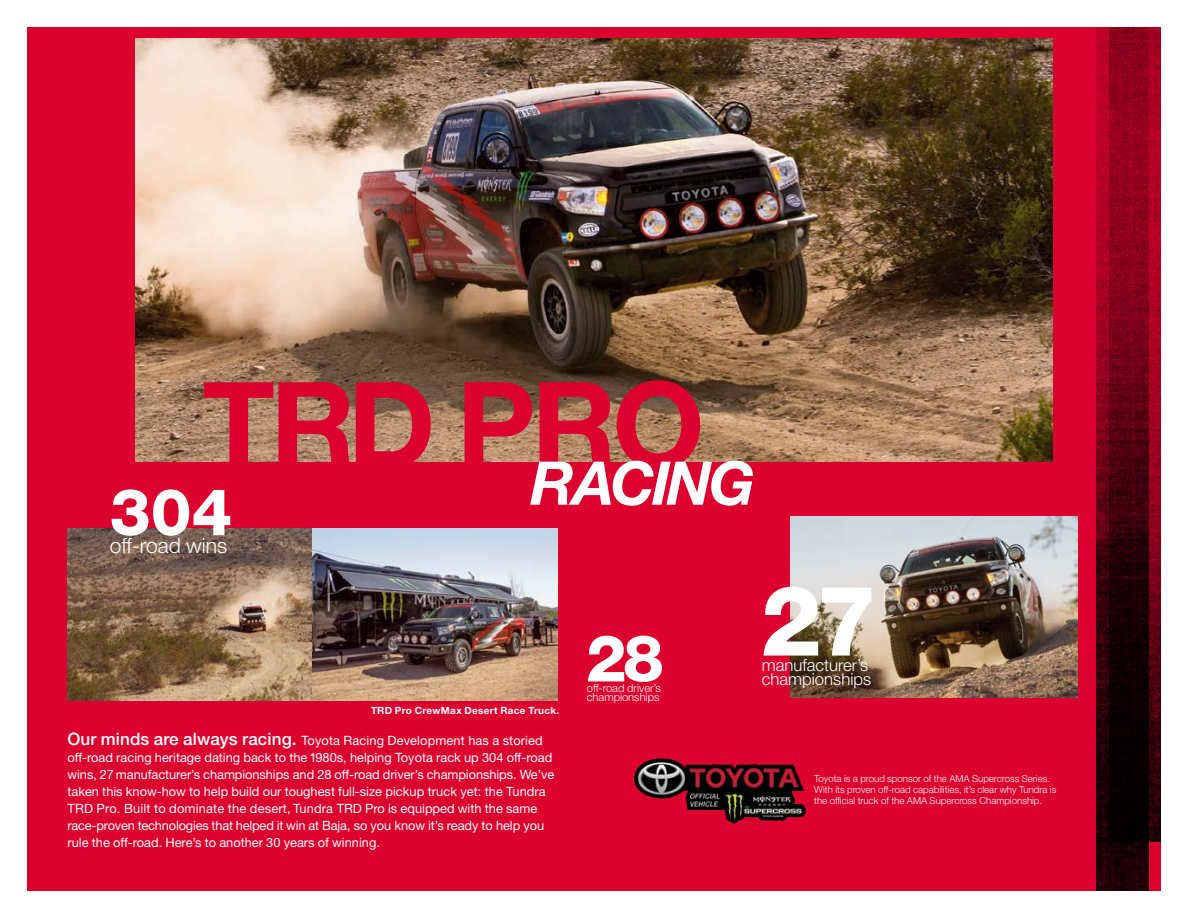
<style>
.page{position:relative;width:1188px;height:918px;background:#fff}
.page>*{position:absolute;margin:0;border:0;box-sizing:border-box;transform-origin:0 0}
.t1{font:700 118.65px "Helvetica Neue LT Std";letter-spacing:-.04em;color:#dc002e}
.t2{font:800 97.5px "Helvetica Neue LT Pro";color:#fff}
.t3{font:800 64.8px "Helvetica Neue LT Pro";color:#fff}
.t4{font:italic 700 60.3px "Helvetica Neue LT Std";letter-spacing:-.05em;color:#fff}
.t5{font:300 21.15px "Helvetica Neue LT Std";color:#fff}
.t6{font:300 16.8px "Helvetica Neue LT Std";color:#fff}
.t7{font:12.9px/17.1px "Helvetica Neue LT Std";color:#fff}
.t8{font:300 11.1px/9.3px "Helvetica Neue LT Std";color:#fff}
.t9{font:700 10.05px "Helvetica Neue LT Std";letter-spacing:.025em;color:#fff}
.t10{font:300 9.75px/11.4px "Helvetica Neue LT Std";color:#fff}
.s1{font-weight:500;font-size:17.1px}
</style>
<div class="page">
<div style="left:27px;top:27px;width:1134px;height:864px;background:#dc002e"></div>
<img style="left:136px;top:39px;width:916px;height:423px">
<img style="left:68px;top:528px;width:490px;height:173px">
<img style="left:790px;top:516px;width:287px;height:182px">
<img style="left:1148px;top:27px;width:13px;height:815px">
<img style="left:1097px;top:27px;width:51px;height:864px">
<img style="left:634px;top:758px;width:172px;height:65px">
<h1 class="t1" style="left:203px;top:351px;width:504px">TRD PRO</h1>
<h3 class="t4" style="left:530px;top:446px;width:226px">RACING</h3>
<h3 class="t3" style="left:110px;top:474px;width:124px">304</h3>
<h3 class="t5" style="left:110px;top:533px;width:119px">off-road wins</h3>
<p class="t9" style="left:371px;top:704px;width:190px">TRD Pro CrewMax Desert Race Truck.</p>
<p class="t7" style="left:68px;top:731px;width:488px"><span class="s1">Our minds are always racing.</span> Toyota Racing Development has a storied off-road racing heritage dating back to the 1980s, helping Toyota rack up 304 off-road wins, 27 manufacturer’s championships and 28 off-road driver’s championships. We’ve taken this know-how to help build our toughest full-size pickup truck yet: the Tundra TRD Pro. Built to dominate the desert, Tundra TRD Pro is equipped with the same race-proven technologies that helped it win at Baja, so you know it’s ready to help you rule the off-road. Here’s to another 30 years of winning.</p>
<h3 class="t3" style="left:586px;top:620px;width:79px">28</h3>
<p class="t8" style="left:587px;top:683px;width:76px">off-road driver’s championships</p>
<h2 class="t2" style="left:760px;top:563px;width:119px">27</h2>
<h3 class="t6" style="left:762px;top:655px;width:108px">manufacturer’s</h3>
<h3 class="t6" style="left:762px;top:669px;width:111px">championships</h3>
<p class="t10" style="left:814px;top:772px;width:244px">Toyota is a proud sponsor of the AMA Supercross Series.<br>With its proven off-road capabilities, it’s clear why Tundra is the official truck of the AMA Supercross Championship.</p>
</div>
